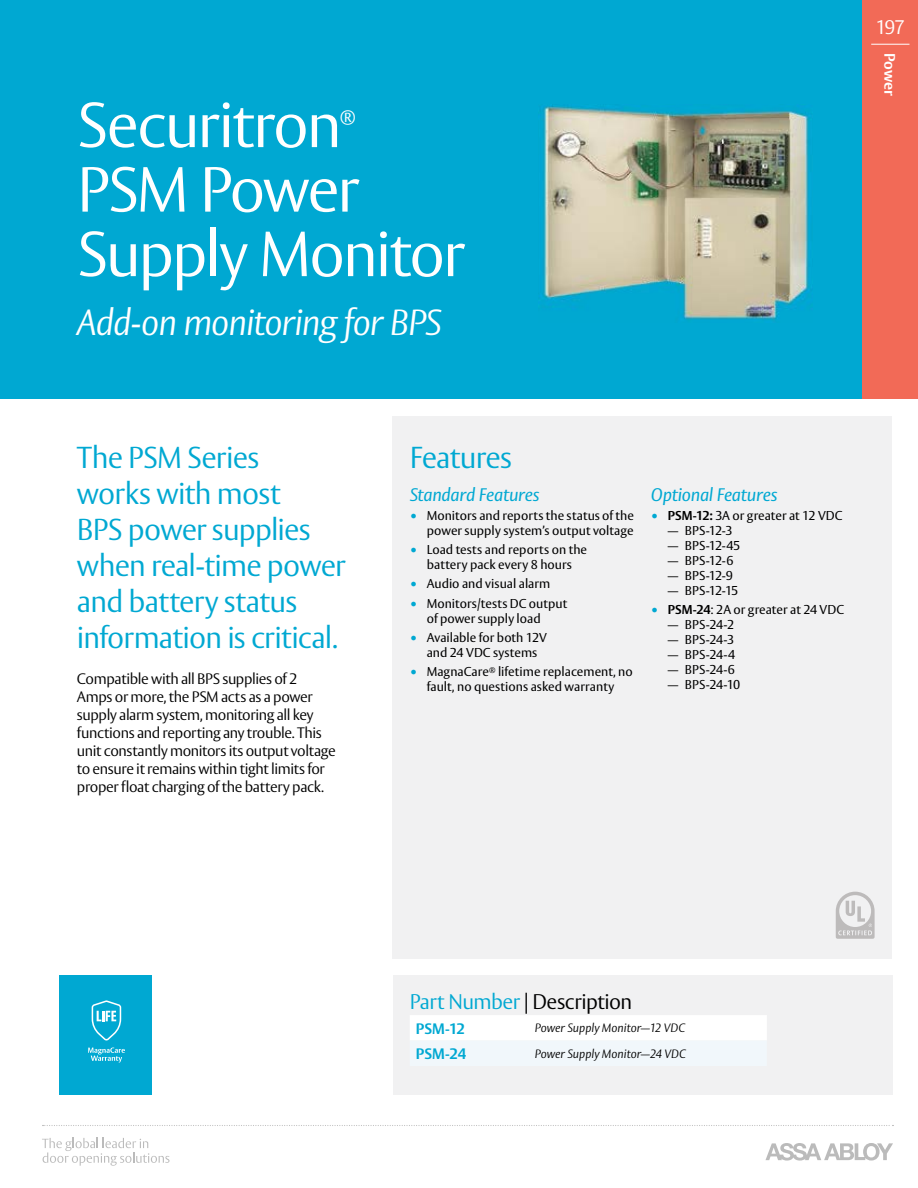
<style>
.page{position:relative;width:918px;height:1188px;background:#fff}
.page>*{position:absolute;margin:0;border:0;box-sizing:border-box;transform-origin:0 0}
.t1{font:300 63px/64.5px "ASSA Vesta";letter-spacing:-.035em;color:#fff}
.t2{font:italic 300 36px "ASSA Vesta";letter-spacing:-.03em;color:#fff}
.t3{font:300 30px/36px "ASSA Vesta";letter-spacing:-.025em;color:#00a8d2}
.t4{font:300 21px "ASSA Vesta";letter-spacing:-.025em;color:#000}
.t5{font:300 19.5px "ASSA Vesta";color:#fff}
.t6{font:300 18.3px "ASSA Vesta";color:#fff}
.t7{font:italic 18px "ASSA Vesta";letter-spacing:-.015em;color:#00a8d2}
.t8{font:300 15px/18px "ASSA Vesta";letter-spacing:-.025em;color:#000}
.t9{font:700 15px "ASSA Vesta";color:#00a8d2}
.t10{font:700 15px "ASSA Vesta";color:#fff}
.t11{font:12.75px/15px "ASSA Vesta";color:#000;text-align:center}
.t12{font:italic 300 12px "ASSA Vesta";color:#000}
.s1{font-size:15px;color:#00a8d2}
.s2{font-weight:700}
.s3{color:#00a8d2}
</style>
<div class="page">
<div style="left:0;top:0;width:918px;height:399px;background:#00a8d2"></div>
<svg style="left:43px;top:1125px;width:850px;height:1px"></svg>
<svg style="left:765px;top:1143px;width:128px;height:18px"></svg>
<svg style="left:42px;top:1138px;width:128px;height:28px"></svg>
<div style="left:863px;top:0;width:55px;height:399px;background:#f26a57"></div>
<hr style="left:871px;top:44px;width:38px;height:1px;background:#fff">
<div style="left:393px;top:416px;width:499px;height:543px;background:#f1f1f2"></div>
<div style="left:393px;top:976px;width:499px;height:119px;background:#f1f1f2"></div>
<div style="left:410px;top:1015px;width:357px;height:25px;background:#fff"></div>
<div style="left:60px;top:976px;width:92px;height:119px;background:#00a8d2"></div>
<svg style="left:88px;top:1048px;width:37px;height:14px"></svg>
<svg style="left:92px;top:1000px;width:29px;height:41px"></svg>
<svg style="left:836px;top:892px;width:39px;height:47px"></svg>
<img style="left:542px;top:106px;width:271px;height:215px">
<h1 class="t1" style="left:77px;top:96px;width:266px">Securitron</h1>
<h3 class="t6" style="left:340px;top:104px;width:18px">®</h3>
<h1 class="t1" style="left:77px;top:160px;width:390px">PSM Power<br>Supply Monitor</h1>
<h2 class="t2" style="left:77px;top:301px;width:366px">Add-on monitoring for BPS</h2>
<h3 class="t5" style="left:875px;top:15px;width:31px">197</h3>
<p class="t10" style="left:899px;top:53px;width:45px;rotate:90deg">Power</p>
<h3 class="t3" style="left:77px;top:441px;width:270px">The PSM Series<br>works with most<br>BPS power supplies when real-time power and battery status information is critical.</h3>
<p class="t8" style="left:77px;top:670px;width:260px">Compatible with all BPS supplies of 2<br>Amps or more, the PSM acts as a power supply alarm system, monitoring all key functions and reporting any trouble. This unit constantly monitors its output voltage to ensure it remains within tight limits for proper float charging of the battery pack.</p>
<h3 class="t3" style="left:410px;top:441px;width:104px">Features</h3>
<h3 class="t7" style="left:410px;top:483px;width:131px">Standard Features</h3>
<p class="t11" style="left:410px;top:508px;width:226px;text-align:right"><span class="s1">•</span> Monitors and reports the status of the power supply system’s output voltage</p>
<p class="t11" style="left:410px;top:543px;width:179px"><span class="s1">•</span> Load tests and reports on the battery pack every 8 hours</p>
<p class="t11" style="left:410px;top:577px;width:142px"><span class="s1">•</span> Audio and visual alarm</p>
<p class="t11" style="left:427px;top:596px;width:142px;text-align:left;text-indent:-17px"><span class="s1">•</span> Monitors/tests DC output of power supply load</p>
<p class="t11" style="left:410px;top:630px;width:139px"><span class="s1">•</span> Available for both 12V and 24 VDC systems</p>
<p class="t11" style="left:410px;top:665px;width:225px"><span class="s1">•</span> MagnaCare<sup>®</sup> lifetime replacement, no fault, no questions asked warranty</p>
<h3 class="t7" style="left:651px;top:483px;width:128px">Optional Features</h3>
<p class="t11" style="left:651px;top:508px;width:193px"><span class="s1">•</span> <span class="s2">PSM-12:</span> 3A or greater at 12 VDC</p>
<p class="t11" style="left:668px;top:523px;width:66px">— BPS-12-3</p>
<p class="t11" style="left:668px;top:538px;width:74px">— BPS-12-45</p>
<p class="t11" style="left:668px;top:553px;width:67px">— BPS-12-6</p>
<p class="t11" style="left:668px;top:568px;width:67px">— BPS-12-9</p>
<p class="t11" style="left:668px;top:583px;width:72px">— BPS-12-15</p>
<p class="t11" style="left:651px;top:603px;width:195px"><span class="s1">•</span> <span class="s2">PSM-24</span>: 2A or greater at 24 VDC</p>
<p class="t11" style="left:668px;top:618px;width:68px">— BPS-24-2</p>
<p class="t11" style="left:668px;top:633px;width:68px">— BPS-24-3</p>
<p class="t11" style="left:668px;top:648px;width:69px">— BPS-24-4</p>
<p class="t11" style="left:668px;top:663px;width:69px">— BPS-24-6</p>
<p class="t11" style="left:668px;top:678px;width:74px">— BPS-24-10</p>
<h3 class="t4" style="left:410px;top:989px;width:224px"><span class="s3">Part Number</span> | Description</h3>
<p class="t9" style="left:416px;top:1019px;width:51px">PSM-12</p>
<p class="t12" style="left:535px;top:1021px;width:152px">Power Supply Monitor—12 VDC</p>
<p class="t9" style="left:416px;top:1045px;width:52px">PSM-24</p>
<p class="t12" style="left:535px;top:1047px;width:152px">Power Supply Monitor—24 VDC</p>
</div>
